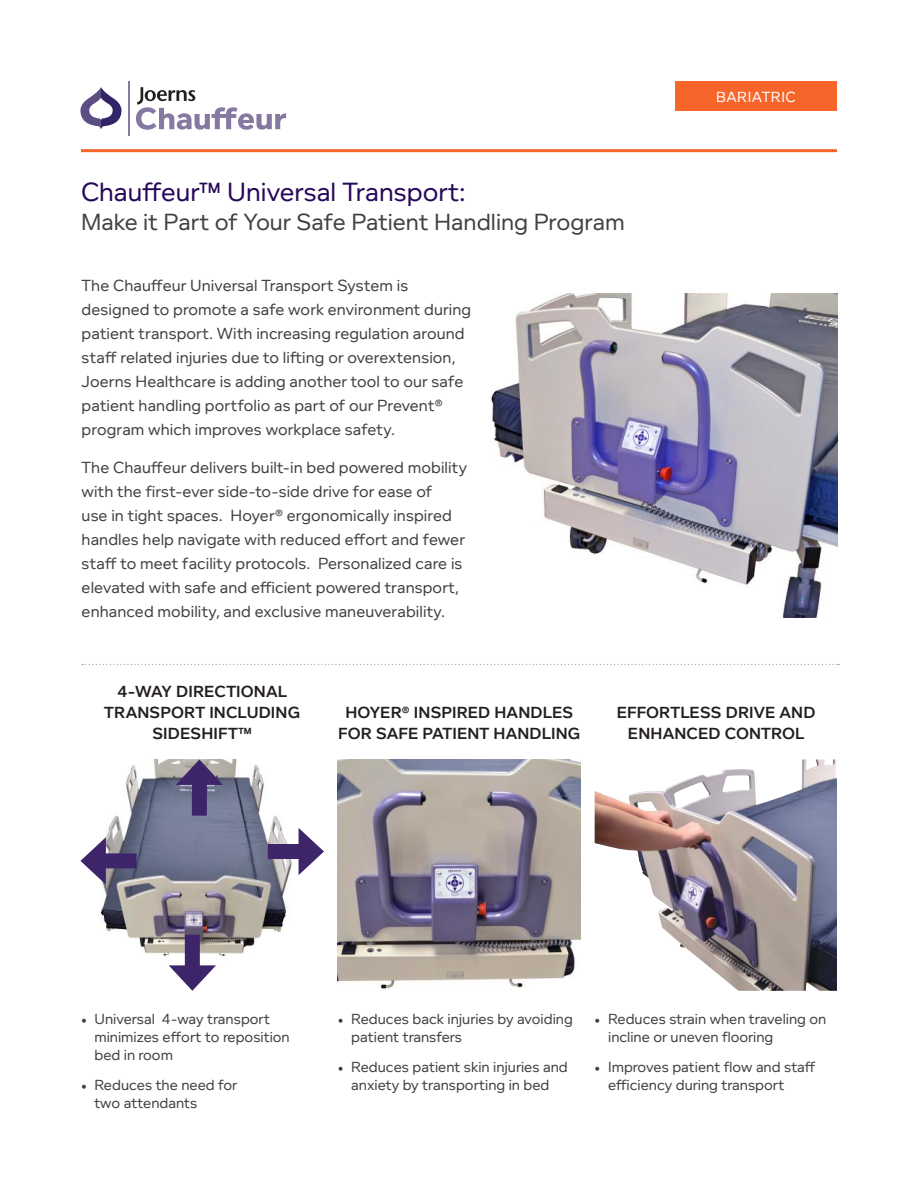
<style>
.page{position:relative;width:918px;height:1188px;background:#fff}
.page>*{position:absolute;margin:0;border:0;box-sizing:border-box;transform-origin:0 0}
.t1{font:27px "Foundry Context";color:#270759}
.t2{font:24px "Foundry Context";color:#444041}
.t3{font:16.5px/24px "Foundry Context";letter-spacing:.005em;color:#444041}
.t4{font:600 16.5px/21px "Foundry Context";letter-spacing:.005em;color:#241f1f;text-align:center}
.t5{font:15px/18px "Foundry Context";color:#444041}
.t6{font:15px "Foundry Context";letter-spacing:.04em;color:#fff}
.s1{font-family:"Minion Pro"}
</style>
<div class="page">
<hr style="left:81px;top:149px;width:756px;height:3px;background:#f6662b">
<div style="left:675px;top:81px;width:162px;height:30px;background:#f6662b"></div>
<img style="left:491px;top:293px;width:347px;height:324px">
<svg style="left:82px;top:664px;width:757px;height:1px"></svg>
<img style="left:338px;top:759px;width:243px;height:230px">
<img style="left:595px;top:759px;width:242px;height:232px">
<img style="left:100px;top:759px;width:192px;height:207px">
<div style="left:268px;top:844px;width:40px;height:15px;background:#3e256a"></div>
<svg style="left:299px;top:828px;width:25px;height:47px"></svg>
<div style="left:96px;top:853px;width:41px;height:15px;background:#3e256a"></div>
<svg style="left:80px;top:837px;width:26px;height:48px"></svg>
<div style="left:192px;top:775px;width:15px;height:41px;background:#3e256a"></div>
<svg style="left:176px;top:759px;width:47px;height:26px"></svg>
<div style="left:185px;top:935px;width:15px;height:40px;background:#3e256a"></div>
<svg style="left:169px;top:965px;width:47px;height:26px"></svg>
<svg style="left:80px;top:87px;width:42px;height:42px"></svg>
<hr style="left:128px;top:81px;width:1px;height:54px;background:#8679a1">
<svg style="left:136px;top:87px;width:150px;height:43px"></svg>
<h1 class="t1" style="left:81px;top:176px;width:386px">Chauffeur™ Universal Transport:</h1>
<h2 class="t2" style="left:81px;top:208px;width:545px">Make it Part of Your Safe Patient Handling Program</h2>
<p class="t3" style="left:82px;top:273px;width:391px">The Chauffeur Universal Transport System is designed to promote a safe work environment during patient transport. With increasing regulation around staff related injuries due to lifting or overextension, Joerns Healthcare is adding another tool to our safe patient handling portfolio as part of our Prevent® program which improves workplace safety.</p>
<p class="t3" style="left:82px;top:455px;width:387px">The Chauffeur delivers built-in bed powered mobility with the first-ever side-to-side drive for ease of<br>use in tight spaces. Hoyer® ergonomically inspired handles help navigate with reduced effort and fewer staff to meet facility protocols. Personalized care is elevated with safe and efficient powered transport, enhanced mobility, and exclusive maneuverability.</p>
<p class="t6" style="left:716px;top:88px;width:81px">BARIATRIC</p>
<p class="t4" style="left:104px;top:681px;width:197px">4-WAY DIRECTIONAL<br>TRANSPORT INCLUDING<br>SIDESHIFT™</p>
<p class="t4" style="left:338px;top:702px;width:244px">HOYER® INSPIRED HANDLES<br>FOR SAFE PATIENT HANDLING</p>
<p class="t4" style="left:617px;top:702px;width:200px">EFFORTLESS DRIVE AND<br>ENHANCED CONTROL</p>
<p class="t5" style="left:94px;top:1009px;width:197px;text-indent:-14px"><span class="s1">•</span> Universal 4-way transport minimizes effort to reposition bed in room</p>
<p class="t5" style="left:94px;top:1075px;width:144px;text-indent:-14px"><span class="s1">•</span> Reduces the need for two attendants</p>
<p class="t5" style="left:351px;top:1009px;width:223px;text-indent:-14px"><span class="s1">•</span> Reduces back injuries by avoiding patient transfers</p>
<p class="t5" style="left:338px;top:1057px;width:231px;text-align:center"><span class="s1">•</span> Reduces patient skin injuries and anxiety by transporting in bed</p>
<p class="t5" style="left:608px;top:1009px;width:220px;text-indent:-14px"><span class="s1">•</span> Reduces strain when traveling on incline or uneven flooring</p>
<p class="t5" style="left:608px;top:1057px;width:209px;text-indent:-14px"><span class="s1">•</span> Improves patient flow and staff efficiency during transport</p>
</div>
